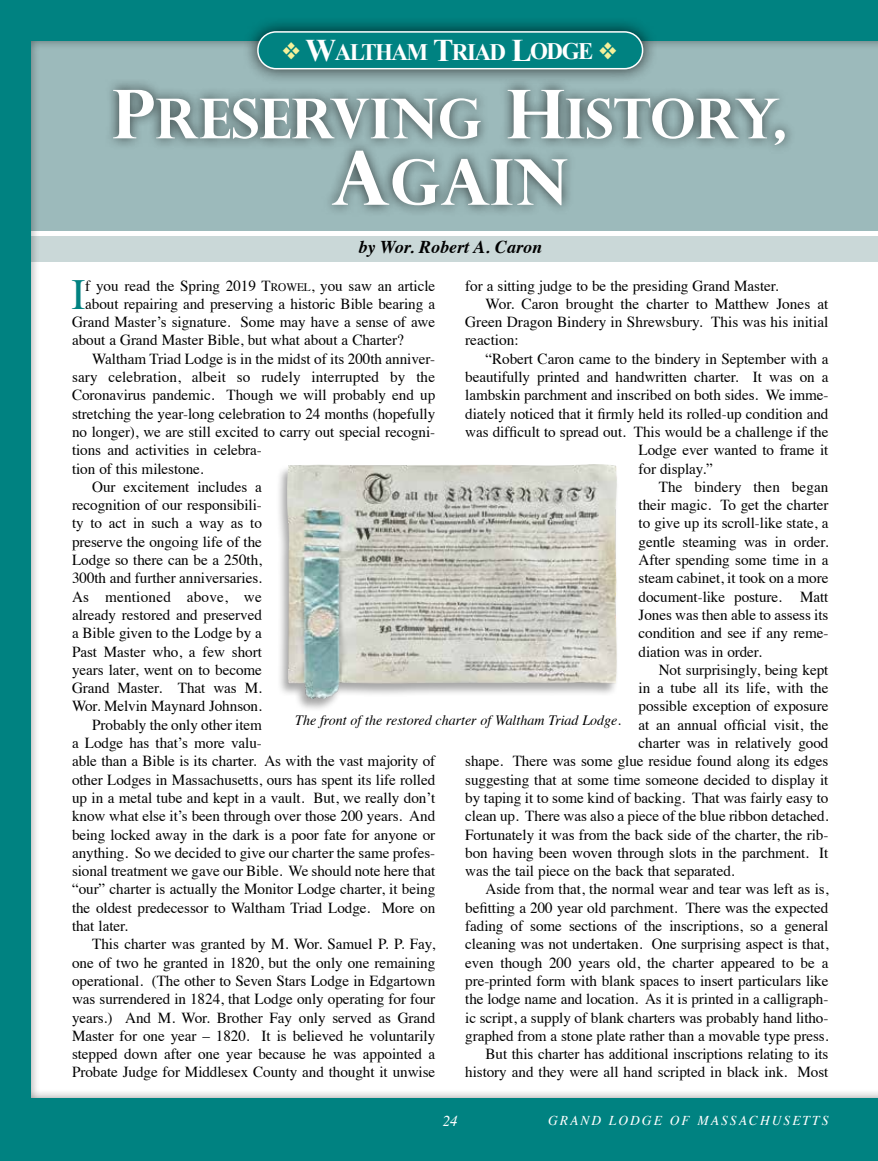
<style>
.page{position:relative;width:878px;height:1161px;background:#fff}
.page>*{position:absolute;margin:0;border:0;box-sizing:border-box;transform-origin:0 0}
.t1{font:700 63.15px "Perpetua Titling";color:#fff}
.t2{font:700 55.05px "Perpetua Titling";color:#fff}
.t3{font:42.9px "Times";color:#008281}
.t4{font:700 23.7px "Times New Roman";letter-spacing:-.065em;color:#fff}
.t5{font:italic 700 18px "Times";color:#000}
.t6{font:15.3px "Times";letter-spacing:-.005em;color:#000}
.t7{font:15.3px "Times";letter-spacing:.015em;color:#000}
.t8{font:italic 15px "Times";color:#fff}
.t9{font:italic 14.25px "Times";color:#000}
.t10{font:italic 13.5px "Times";letter-spacing:.15em;color:#fff}
.s1{color:#f5f19a}
.s2{font-size:31.5px}
.s3{font-size:67.35px}
.s4{font-size:74.55px}
.s5{font-style:inherit}
.s6{font-size:11.55px}
</style>
<div class="page">
<div style="left:0;top:0;width:878px;height:1161px;background:#000;opacity:.5"></div>
<div style="left:0;top:1099px;width:878px;height:62px;background:#008281"></div>
<div style="left:0;top:0;width:878px;height:40px;background:#008281"></div>
<div style="left:0;top:0;width:31px;height:1161px;background:#008281"></div>
<div style="left:103px;top:78px;width:693px;height:139px;background:#000;opacity:.7"></div>
<div style="left:275px;top:464px;width:344px;height:248px;background:#000;opacity:.35"></div>
<img style="left:287px;top:464px;width:329px;height:235px">
<div style="left:242px;top:16px;width:416px;height:69px;background:#000;opacity:.75"></div>
<div style="left:258px;top:32px;width:384px;height:37px;background:#008281;border-radius:18px"></div>
<div style="left:257px;top:31px;width:386px;height:38px;border:2px solid #fff;border-radius:18px"></div>
<h3 class="t4" style="left:282px;top:35px;width:336px"><span class="s1">❖</span> <span class="s2">W</span>ALTHAM <span class="s2">T</span>RIAD <span class="s2">L</span>ODGE <span class="s1">❖</span></h3>
<h2 class="t2" style="left:113px;top:84px;width:675px"><span class="s3">P</span>RESERVING <span class="s3">H</span>ISTORY,</h2>
<h1 class="t1" style="left:331px;top:143px;width:238px"><span class="s4">A</span>GAIN</h1>
<p class="t5" style="left:358px;top:230px;width:185px">by Wor. Robert A. Caron</p>
<h3 class="t3" style="left:71px;top:254px;width:16px">I</h3>
<p class="t6" style="left:85px;top:271px;width:351px">f you read the Spring 2019 <span class="s5">T</span><span class="s6">ROWEL</span>, you saw an article</p>
<p class="t6" style="left:465px;top:271px;width:315px">for a sitting judge to be the presiding Grand Master.</p>
<p class="t6" style="left:485px;top:289px;width:344px">Wor. Caron brought the charter to Matthew Jones at</p>
<p class="t6" style="left:465px;top:308px;width:365px">Green Dragon Bindery in Shrewsbury. This was his initial</p>
<p class="t6" style="left:465px;top:326px;width:55px">reaction:</p>
<p class="t6" style="left:485px;top:344px;width:344px">“Robert Caron came to the bindery in September with a</p>
<p class="t6" style="left:465px;top:363px;width:365px">beautifully printed and handwritten charter. It was on a</p>
<p class="t6" style="left:465px;top:381px;width:365px">lambskin parchment and inscribed on both sides. We imme-</p>
<p class="t6" style="left:465px;top:399px;width:365px">diately noticed that it firmly held its rolled-up condition and</p>
<p class="t6" style="left:465px;top:417px;width:365px">was difficult to spread out. This would be a challenge if the</p>
<p class="t6" style="left:638px;top:436px;width:191px">Lodge ever wanted to frame it</p>
<p class="t6" style="left:638px;top:454px;width:76px">for display.”</p>
<p class="t6" style="left:658px;top:472px;width:171px">The bindery then began</p>
<p class="t6" style="left:638px;top:491px;width:191px">their magic. To get the charter</p>
<p class="t6" style="left:638px;top:509px;width:191px">to give up its scroll-like state, a</p>
<p class="t6" style="left:638px;top:527px;width:191px">gentle steaming was in order.</p>
<p class="t6" style="left:638px;top:546px;width:191px">After spending some time in a</p>
<p class="t6" style="left:638px;top:564px;width:191px">steam cabinet, it took on a more</p>
<p class="t6" style="left:638px;top:582px;width:191px">document-like posture. Matt</p>
<p class="t6" style="left:638px;top:600px;width:191px">Jones was then able to assess its</p>
<p class="t6" style="left:638px;top:619px;width:191px">condition and see if any reme-</p>
<p class="t6" style="left:638px;top:637px;width:125px">diation was in order.</p>
<p class="t6" style="left:658px;top:655px;width:171px">Not surprisingly, being kept</p>
<p class="t6" style="left:638px;top:674px;width:191px">in a tube all its life, with the</p>
<p class="t6" style="left:638px;top:692px;width:191px">possible exception of exposure</p>
<p class="t6" style="left:638px;top:710px;width:191px">at an annual official visit, the</p>
<p class="t6" style="left:638px;top:729px;width:191px">charter was in relatively good</p>
<p class="t6" style="left:465px;top:747px;width:364px">shape. There was some glue residue found along its edges</p>
<p class="t6" style="left:465px;top:765px;width:365px">suggesting that at some time someone decided to display it</p>
<p class="t6" style="left:465px;top:783px;width:365px">by taping it to some kind of backing. That was fairly easy to</p>
<p class="t6" style="left:465px;top:802px;width:365px">clean up. There was also a piece of the blue ribbon detached.</p>
<p class="t6" style="left:465px;top:820px;width:365px">Fortunately it was from the back side of the charter, the rib-</p>
<p class="t6" style="left:465px;top:838px;width:365px">bon having been woven through slots in the parchment. It</p>
<p class="t6" style="left:465px;top:857px;width:271px">was the tail piece on the back that separated.</p>
<p class="t6" style="left:485px;top:875px;width:344px">Aside from that, the normal wear and tear was left as is,</p>
<p class="t6" style="left:465px;top:893px;width:365px">befitting a 200 year old parchment. There was the expected</p>
<p class="t6" style="left:465px;top:912px;width:365px">fading of some sections of the inscriptions, so a general</p>
<p class="t6" style="left:465px;top:930px;width:365px">cleaning was not undertaken. One surprising aspect is that,</p>
<p class="t6" style="left:465px;top:948px;width:365px">even though 200 years old, the charter appeared to be a</p>
<p class="t6" style="left:465px;top:966px;width:365px">pre-printed form with blank spaces to insert particulars like</p>
<p class="t6" style="left:465px;top:985px;width:365px">the lodge name and location. As it is printed in a calligraph-</p>
<p class="t6" style="left:465px;top:1003px;width:365px">ic script, a supply of blank charters was probably hand litho-</p>
<p class="t6" style="left:465px;top:1021px;width:365px">graphed from a stone plate rather than a movable type press.</p>
<p class="t6" style="left:485px;top:1040px;width:344px">But this charter has additional inscriptions relating to its</p>
<p class="t6" style="left:465px;top:1058px;width:364px">history and they were all hand scripted in black ink. Most</p>
<p class="t6" style="left:85px;top:289px;width:351px">about repairing and preserving a historic Bible bearing a</p>
<p class="t6" style="left:72px;top:308px;width:365px">Grand Master’s signature. Some may have a sense of awe</p>
<p class="t6" style="left:72px;top:326px;width:333px">about a Grand Master Bible, but what about a Charter?</p>
<p class="t6" style="left:92px;top:344px;width:344px">Waltham Triad Lodge is in the midst of its 200th anniver-</p>
<p class="t6" style="left:72px;top:363px;width:364px">sary celebration, albeit so rudely interrupted by the</p>
<p class="t6" style="left:72px;top:381px;width:365px">Coronavirus pandemic. Though we will probably end up</p>
<p class="t6" style="left:72px;top:399px;width:365px">stretching the year-long celebration to 24 months (hopefully</p>
<p class="t6" style="left:72px;top:417px;width:365px">no longer), we are still excited to carry out special recogni-</p>
<p class="t6" style="left:72px;top:436px;width:191px">tions and activities in celebra-</p>
<p class="t6" style="left:72px;top:454px;width:133px">tion of this milestone.</p>
<p class="t6" style="left:92px;top:472px;width:171px">Our excitement includes a</p>
<p class="t6" style="left:72px;top:491px;width:191px">recognition of our responsibili-</p>
<p class="t6" style="left:72px;top:509px;width:191px">ty to act in such a way as to</p>
<p class="t6" style="left:72px;top:527px;width:191px">preserve the ongoing life of the</p>
<p class="t6" style="left:72px;top:546px;width:191px">Lodge so there can be a 250th,</p>
<p class="t6" style="left:72px;top:564px;width:191px">300th and further anniversaries.</p>
<p class="t7" style="left:72px;top:582px;width:191px">As mentioned above, we</p>
<p class="t6" style="left:72px;top:600px;width:191px">already restored and preserved</p>
<p class="t6" style="left:72px;top:619px;width:191px">a Bible given to the Lodge by a</p>
<p class="t6" style="left:72px;top:637px;width:191px">Past Master who, a few short</p>
<p class="t6" style="left:72px;top:655px;width:191px">years later, went on to become</p>
<p class="t6" style="left:72px;top:674px;width:191px">Grand Master. That was M.</p>
<p class="t6" style="left:72px;top:692px;width:191px">Wor. Melvin Maynard Johnson.</p>
<p class="t6" style="left:92px;top:710px;width:171px">Probably the only other item</p>
<p class="t6" style="left:72px;top:729px;width:191px">a Lodge has that’s more valu-</p>
<p class="t6" style="left:72px;top:747px;width:365px">able than a Bible is its charter. As with the vast majority of</p>
<p class="t6" style="left:72px;top:765px;width:365px">other Lodges in Massachusetts, ours has spent its life rolled</p>
<p class="t6" style="left:72px;top:783px;width:365px">up in a metal tube and kept in a vault. But, we really don’t</p>
<p class="t6" style="left:72px;top:802px;width:365px">know what else it’s been through over those 200 years. And</p>
<p class="t6" style="left:72px;top:820px;width:365px">being locked away in the dark is a poor fate for anyone or</p>
<p class="t6" style="left:72px;top:838px;width:365px">anything. So we decided to give our charter the same profes-</p>
<p class="t6" style="left:72px;top:857px;width:365px">sional treatment we gave our Bible. We should note here that</p>
<p class="t6" style="left:72px;top:875px;width:365px">“our” charter is actually the Monitor Lodge charter, it being</p>
<p class="t6" style="left:72px;top:893px;width:365px">the oldest predecessor to Waltham Triad Lodge. More on</p>
<p class="t6" style="left:72px;top:912px;width:58px">that later.</p>
<p class="t6" style="left:92px;top:930px;width:344px">This charter was granted by M. Wor. Samuel P. P. Fay,</p>
<p class="t6" style="left:72px;top:948px;width:365px">one of two he granted in 1820, but the only one remaining</p>
<p class="t6" style="left:72px;top:966px;width:365px">operational. (The other to Seven Stars Lodge in Edgartown</p>
<p class="t6" style="left:72px;top:985px;width:365px">was surrendered in 1824, that Lodge only operating for four</p>
<p class="t6" style="left:72px;top:1003px;width:365px">years.) And M. Wor. Brother Fay only served as Grand</p>
<p class="t6" style="left:72px;top:1021px;width:365px">Master for one year – 1820. It is believed he voluntarily</p>
<p class="t6" style="left:72px;top:1040px;width:365px">stepped down after one year because he was appointed a</p>
<p class="t6" style="left:72px;top:1058px;width:365px">Probate Judge for Middlesex County and thought it unwise</p>
<p class="t9" style="left:295px;top:707px;width:327px">The front of the restored charter of Waltham Triad Lodge.</p>
<p class="t8" style="left:442px;top:1108px;width:16px">24</p>
<p class="t10" style="left:548px;top:1109px;width:282px">GRAND LODGE OF MASSACHUSETTS</p>
</div>
